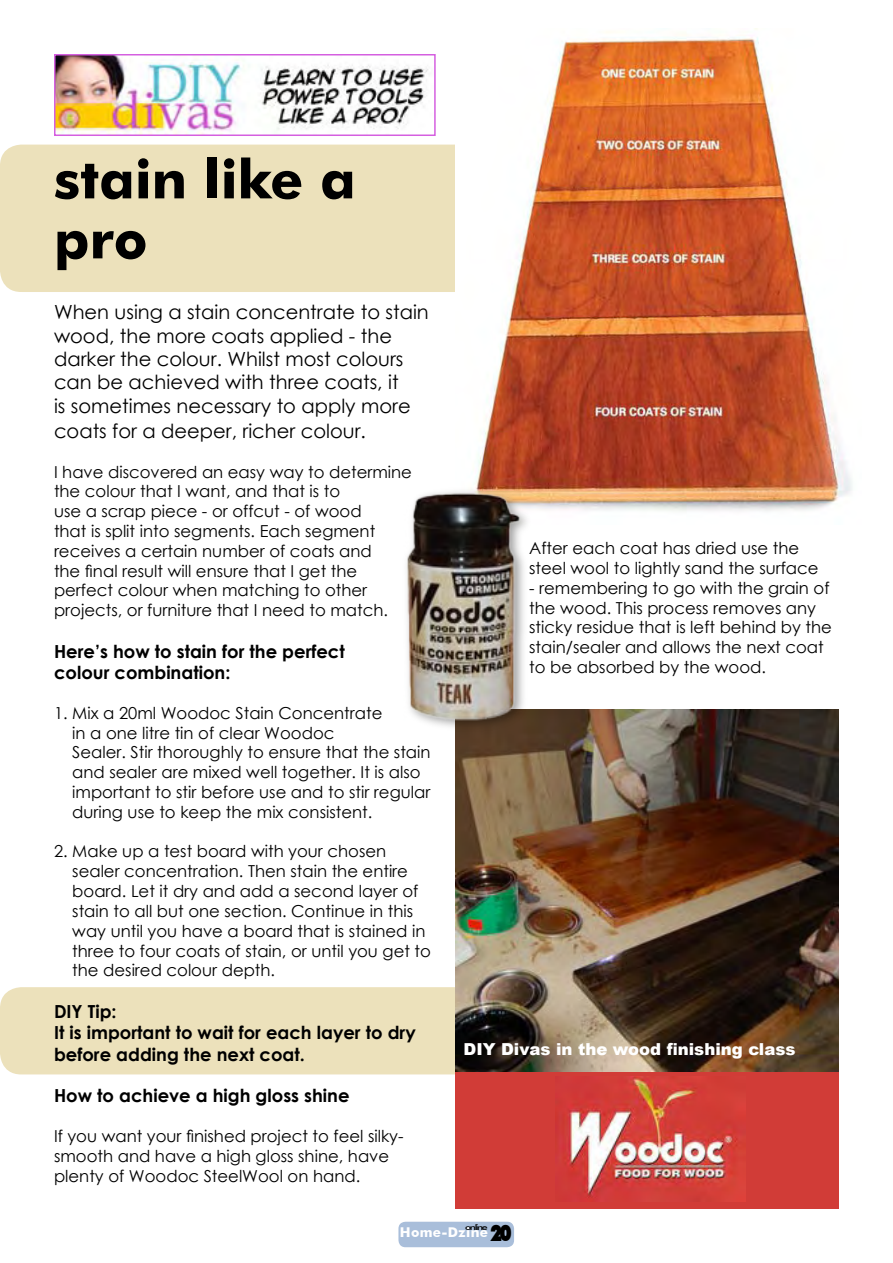
<style>
.page{position:relative;width:893px;height:1263px;background:#fff}
.page>*{position:absolute;margin:0;border:0;box-sizing:border-box;transform-origin:0 0}
.t1{font:700 54px/60px "Futura BT";color:#000}
.t2{font:900 22.5px "Futura BT";color:#000;scale:.8 1}
.t3{font:19.5px/23.4px "Century Gothic";color:#000}
.t4{font:700 18px/21.6px "Century Gothic";color:#000}
.t5{font:16.5px/19.8px "Century Gothic";color:#000}
.t6{font:900 16.5px "Arial";color:#fff}
.t7{font:700 13.5px "Futura BT";letter-spacing:.02em;color:#fff}
.t8{font:500 7.8px "Futura BT";letter-spacing:-.14em;color:#000;scale:1.35 1}
</style>
<div class="page">
<div style="left:0;top:145px;width:455px;height:147px;background:#ece1bb"></div>
<div style="left:0;top:987px;width:455px;height:87px;background:#ece1bb"></div>
<div style="left:455px;top:1070px;width:384px;height:139px;background:#d13c37"></div>
<img style="left:57px;top:57px;width:371px;height:76px">
<div style="left:54px;top:54px;width:382px;height:82px;border:2px solid #d55fe0"></div>
<svg style="left:398px;top:1221px;width:116px;height:27px;background:#afc2dc"></svg>
<img style="left:556px;top:1076px;width:189px;height:125px">
<img style="left:476px;top:28px;width:376px;height:483px">
<img style="left:455px;top:710px;width:384px;height:361px">
<div style="left:400px;top:486px;width:133px;height:248px;background:#000;opacity:.4"></div>
<img style="left:400px;top:481px;width:129px;height:246px">
<h1 class="t1" style="left:54px;top:149px;width:303px">stain like a pro</h1>
<p class="t3" style="left:54px;top:300px;width:376px">When using a stain concentrate to stain wood, the more coats applied - the darker the colour. Whilst most colours can be achieved with three coats, it<br>is sometimes necessary to apply more</p>
<p class="t3" style="left:54px;top:419px;width:313px">coats for a deeper, richer colour.</p>
<p class="t5" style="left:54px;top:461px;width:359px">I have discovered an easy way to determine the colour that I want, and that is to<br>use a scrap piece - or offcut - of wood<br>that is split into segments. Each segment receives a certain number of coats and<br>the final result will ensure that I get the perfect colour when matching to other projects, or furniture that I need to match.</p>
<p class="t4" style="left:54px;top:639px;width:292px">Here’s how to stain for the perfect colour combination:</p>
<p class="t5" style="left:72px;top:703px;width:360px;text-indent:-18px">1. Mix a 20ml Woodoc Stain Concentrate<br>in a one litre tin of clear Woodoc<br>Sealer. Stir thoroughly to ensure that the stain and sealer are mixed well together. It is also important to stir before use and to stir regular during use to keep the mix consistent.</p>
<p class="t5" style="left:72px;top:841px;width:360px;text-indent:-18px">2. Make up a test board with your chosen sealer concentration. Then stain the entire board. Let it dry and add a second layer of stain to all but one section. Continue in this way until you have a board that is stained in three to four coats of stain, or until you get to the desired colour depth.</p>
<p class="t4" style="left:54px;top:999px;width:363px">DIY Tip:<br>It is important to wait for each layer to dry before adding the next coat.</p>
<p class="t4" style="left:54px;top:1084px;width:297px">How to achieve a high gloss shine</p>
<p class="t5" style="left:54px;top:1126px;width:351px">If you want your finished project to feel silky&shy;smooth and have a high gloss shine, have plenty of Woodoc SteelWool on hand.</p>
<p class="t5" style="left:529px;top:538px;width:291px">After each coat has dried use the steel wool to lightly sand the surface</p>
<p class="t5" style="left:529px;top:578px;width:304px">- remembering to go with the grain of the wood. This process removes any sticky residue that is left behind by the stain/sealer and allows the next coat to be absorbed by the wood.</p>
<p class="t6" style="left:463px;top:1037px;width:334px">DIY Divas in the wood finishing class</p>
<p class="t8" style="left:465px;top:1222px;width:18px">online</p>
<h2 class="t2" style="left:490px;top:1219px;width:28px">20</h2>
<p class="t7" style="left:400px;top:1224px;width:90px">Home-Dzine</p>
</div>
